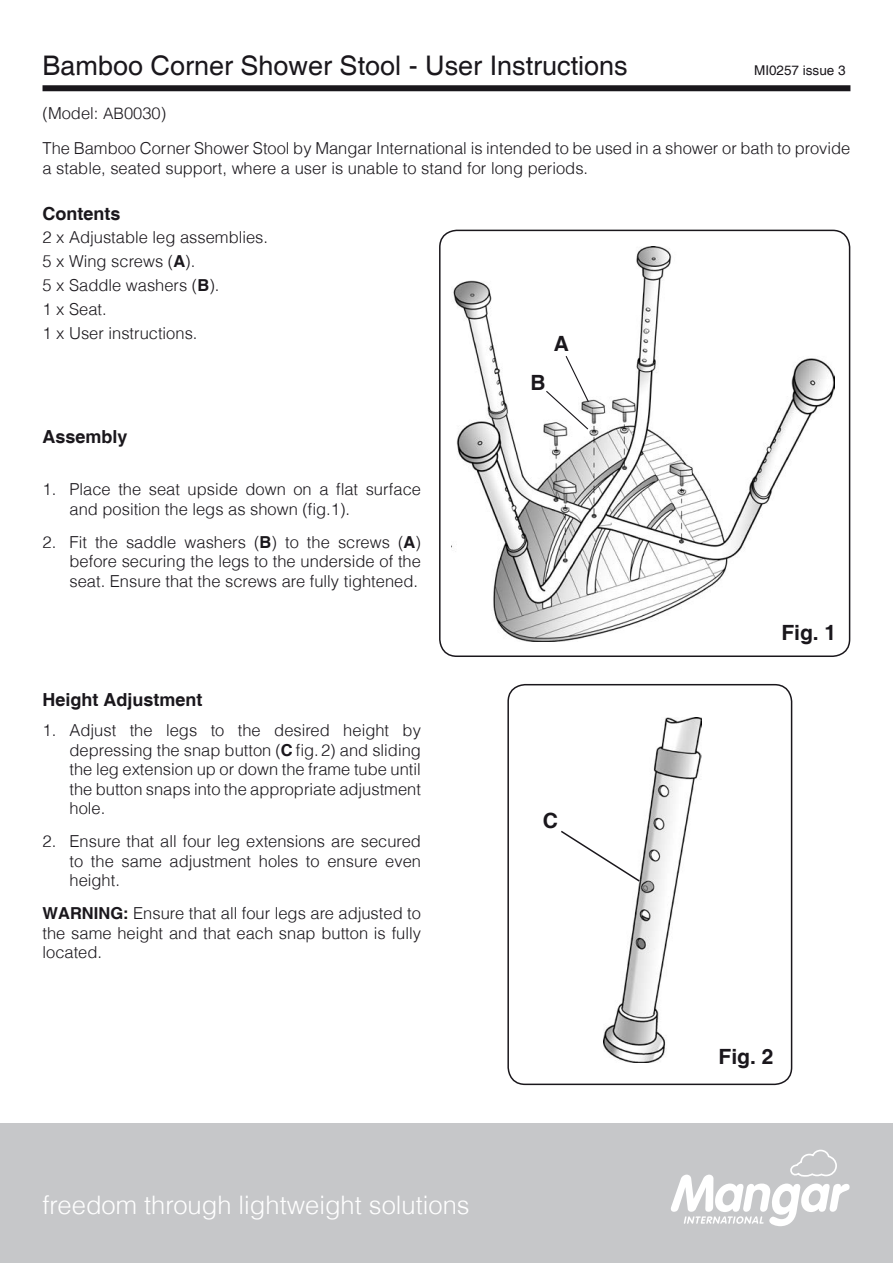
<style>
.page{position:relative;width:893px;height:1263px;background:#fff}
.page>*{position:absolute;margin:0;border:0;box-sizing:border-box;transform-origin:0 0}
.t1{font:27px "Helvetica";color:#1a171c}
.t2{font:300 25.5px "Helvetica";color:#fff}
.t3{font:700 21px "Helvetica";color:#1a171c}
.t4{font:700 18px "Helvetica";color:#1a171c}
.t5{font:300 16.5px/19.5px "Helvetica";color:#1a171c;text-align:justify}
.t6{font:13.5px "Helvetica";color:#1a171c}
.s1{font-size:15.75px}
.s2{font-weight:700}
</style>
<div class="page">
<img style="left:453px;top:247px;width:381px;height:394px">
<div style="left:439px;top:230px;width:411px;height:427px;border:2px solid #1a171c;border-radius:17px"></div>
<img style="left:604px;top:718px;width:98px;height:344px">
<div style="left:43px;top:85px;width:807px;height:6px;background:#1a171c"></div>
<div style="left:507px;top:684px;width:285px;height:401px;border:2px solid #1a171c;border-radius:17px"></div>
<svg style="left:561px;top:829px;width:80px;height:54px"></svg>
<div style="left:0;top:1123px;width:893px;height:140px;background:#c6c7c9"></div>
<svg style="left:671px;top:1150px;width:179px;height:76px"></svg>
<svg style="left:545px;top:355px;width:45px;height:76px"></svg>
<h1 class="t1" style="left:43px;top:50px;width:587px">Bamboo Corner Shower Stool - User Instructions</h1>
<p class="t6" style="left:754px;top:62px;width:93px">MI0257 issue 3</p>
<p class="t5" style="left:43px;top:103px;width:125px">(Model: <span class="s1">AB</span>0030)</p>
<p class="t5" style="left:43px;top:139px;width:809px">The Bamboo Corner Shower Stool by Mangar International is intended to be used in a shower or bath to provide a stable, seated support, where a user is unable to stand for long periods.</p>
<p class="t4" style="left:43px;top:203px;width:79px">Contents</p>
<p class="t5" style="left:43px;top:225px;width:227px;line-height:24px;text-align:left">2 x Adjustable leg assemblies.<br>5 x Wing screws (<span class="s2">A</span>).<br>5 x Saddle washers (<span class="s2">B</span>).<br>1 x Seat.<br>1 x User instructions.</p>
<p class="t3" style="left:554px;top:331px;width:17px">A</p>
<p class="t4" style="left:43px;top:425px;width:87px">Assembly</p>
<p class="t5" style="left:70px;top:479px;width:353px;text-indent:-27px">1. Place the seat upside down on a flat surface and position the legs as shown (fig.1).</p>
<p class="t5" style="left:70px;top:532px;width:353px;text-indent:-27px">2. Fit the saddle washers (<span class="s2">B</span>) to the screws (<span class="s2">A</span>) before securing the legs to the underside of the seat. Ensure that the screws are fully tightened.</p>
<p class="t4" style="left:43px;top:689px;width:162px">Height Adjustment</p>
<p class="t5" style="left:70px;top:720px;width:353px;text-indent:-27px">1. Adjust the legs to the desired height by depressing the snap button (<span class="s2">C</span> fig.2) and sliding the leg extension up or down the frame tube until the button snaps into the appropriate adjustment hole.</p>
<p class="t5" style="left:70px;top:831px;width:353px;text-indent:-27px">2. Ensure that all four leg extensions are secured to the same adjustment holes to ensure even height.</p>
<p class="t5" style="left:43px;top:903px;width:380px"><span class="s2">WARNING:</span> Ensure that all four legs are adjusted to the same height and that each snap button is fully located.</p>
<p class="t3" style="left:530px;top:369px;width:17px">B</p>
<p class="t3" style="left:543px;top:807px;width:17px">C</p>
<h2 class="t2" style="left:43px;top:1189px;width:429px">freedom through lightweight solutions</h2>
<p class="t3" style="left:781px;top:619px;width:56px">Fig. 1</p>
<p class="t3" style="left:719px;top:1043px;width:56px">Fig. 2</p>
</div>
